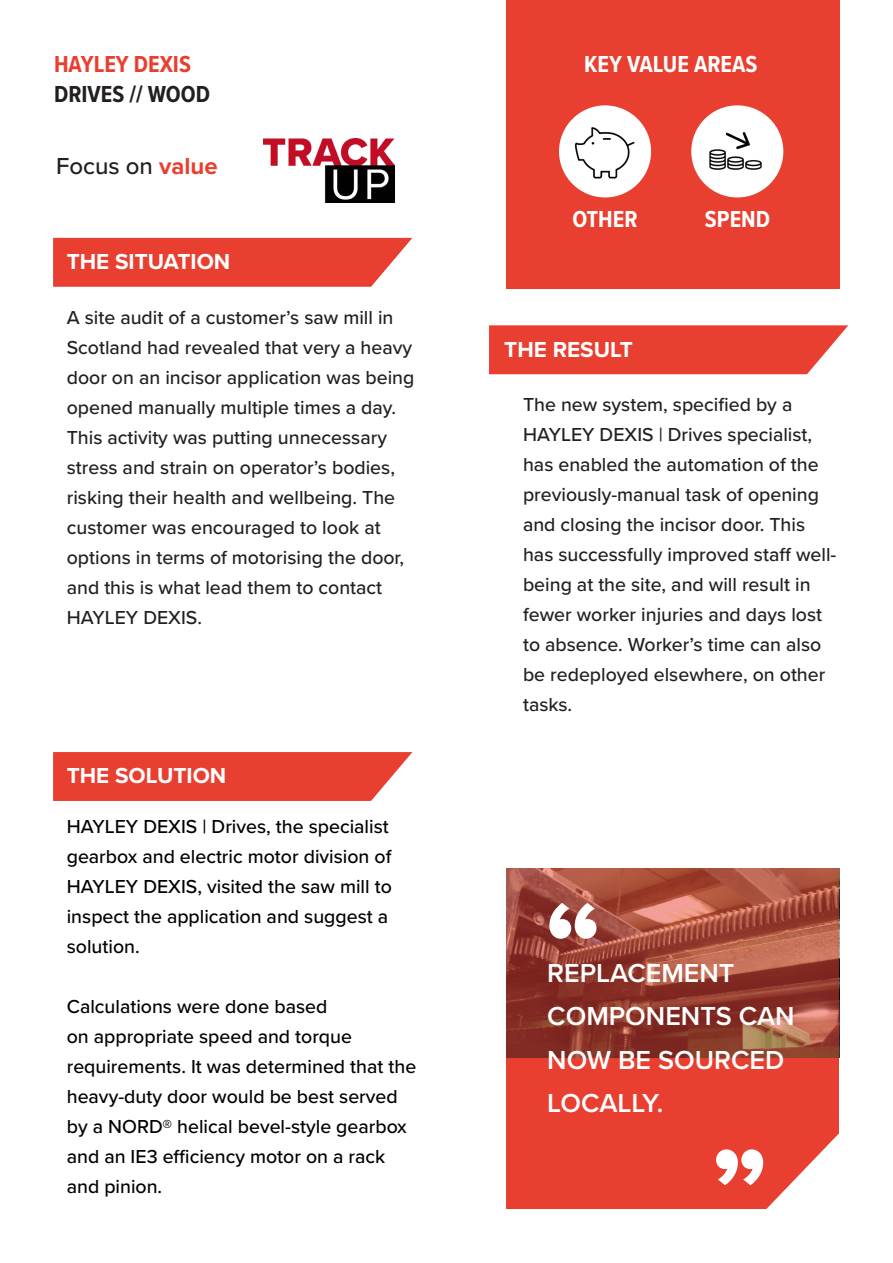
<style>
.page{position:relative;width:893px;height:1263px;background:#fff}
.page>*{position:absolute;margin:0;border:0;box-sizing:border-box;transform-origin:0 0}
.t1{font:112.5px "Proxima Nova Extrabld";color:#fff}
.t2{font:600 27px/43.5px "Proxima Nova";color:#fff}
.t3{font:700 24px "Proxima Nova Cond";color:#fff}
.t4{font:700 24px "Proxima Nova Cond";color:#231f20}
.t5{font:500 24px "Proxima Nova";color:#231f20}
.t6{font:700 24px "Proxima Nova Cond";color:#e93f30}
.t7{font:700 22.5px "Proxima Nova";color:#fff}
.t8{font:500 19.5px/30px "Proxima Nova";color:#231f20}
.t9{font:500 19.5px/30px "Proxima Nova";color:#000}
.s1{font-weight:700;color:#e93f30}
</style>
<div class="page">
<div style="left:506px;top:0;width:334px;height:289px;background:#e93f30"></div>
<svg style="left:489px;top:325px;width:359px;height:49px;background:#ea4b3d"></svg>
<svg style="left:53px;top:752px;width:359px;height:49px;background:#ea4a3c"></svg>
<svg style="left:53px;top:238px;width:359px;height:49px;background:#ea4a3c"></svg>
<div style="left:506px;top:1057px;width:333px;height:152px;background:#e93f30"></div>
<svg style="left:506px;top:868px;width:333px;height:189px;background:#9d4739"></svg>
<div style="left:559px;top:105px;width:92px;height:92px;background:#fff;border-radius:50%"></div>
<img style="left:568px;top:116px;width:69px;height:66px">
<div style="left:691px;top:105px;width:92px;height:92px;background:#fff;border-radius:50%"></div>
<img style="left:701px;top:116px;width:69px;height:66px">
<img style="left:264px;top:138px;width:131px;height:65px">
<p class="t6" style="left:54px;top:46px;width:138px">HAYLEY DEXIS</p>
<p class="t4" style="left:54px;top:76px;width:158px">DRIVES // WOOD</p>
<p class="t5" style="left:56px;top:148px;width:163px">Focus on <span class="s1">value</span></p>
<p class="t7" style="left:67px;top:245px;width:165px">THE SITUATION</p>
<p class="t8" style="left:67px;top:301px;width:349px">A site audit of a customer’s saw mill in Scotland had revealed that very a heavy door on an incisor application was being opened manually multiple times a day.<br>This activity was putting unnecessary stress and strain on operator’s bodies, risking their health and wellbeing. The customer was encouraged to look at options in terms of motorising the door, and this is what lead them to contact HAYLEY DEXIS.</p>
<p class="t7" style="left:67px;top:758px;width:161px">THE SOLUTION</p>
<p class="t9" style="left:67px;top:811px;width:327px">HAYLEY DEXIS | Drives, the specialist gearbox and electric motor division of<br>HAYLEY DEXIS, visited the saw mill to inspect the application and suggest a solution.</p>
<p class="t9" style="left:67px;top:991px;width:351px">Calculations were done based<br>on appropriate speed and torque requirements. It was determined that the heavy-duty door would be best served by a NORD® helical bevel-style gearbox and an IE3 efficiency motor on a rack and pinion.</p>
<p class="t3" style="left:584px;top:46px;width:175px">KEY VALUE AREAS</p>
<p class="t3" style="left:572px;top:201px;width:67px">OTHER</p>
<p class="t3" style="left:705px;top:201px;width:67px">SPEND</p>
<p class="t7" style="left:504px;top:333px;width:130px">THE RESULT</p>
<p class="t8" style="left:523px;top:389px;width:315px">The new system, specified by a<br>HAYLEY DEXIS | Drives specialist, has enabled the automation of the previously-manual task of opening and closing the incisor door. This has successfully improved staff well&shy;being at the site, and will result in fewer worker injuries and days lost to absence. Worker’s time can also be redeployed elsewhere, on other tasks.</p>
<p class="t1" style="left:546px;top:858px;width:57px">“</p>
<p class="t2" style="left:547px;top:950px;width:249px">REPLACEMENT<br>COMPONENTS CAN<br>NOW BE SOURCED<br>LOCALLY.</p>
<p class="t1" style="left:767px;top:1230px;width:57px;rotate:-180deg">“</p>
</div>
